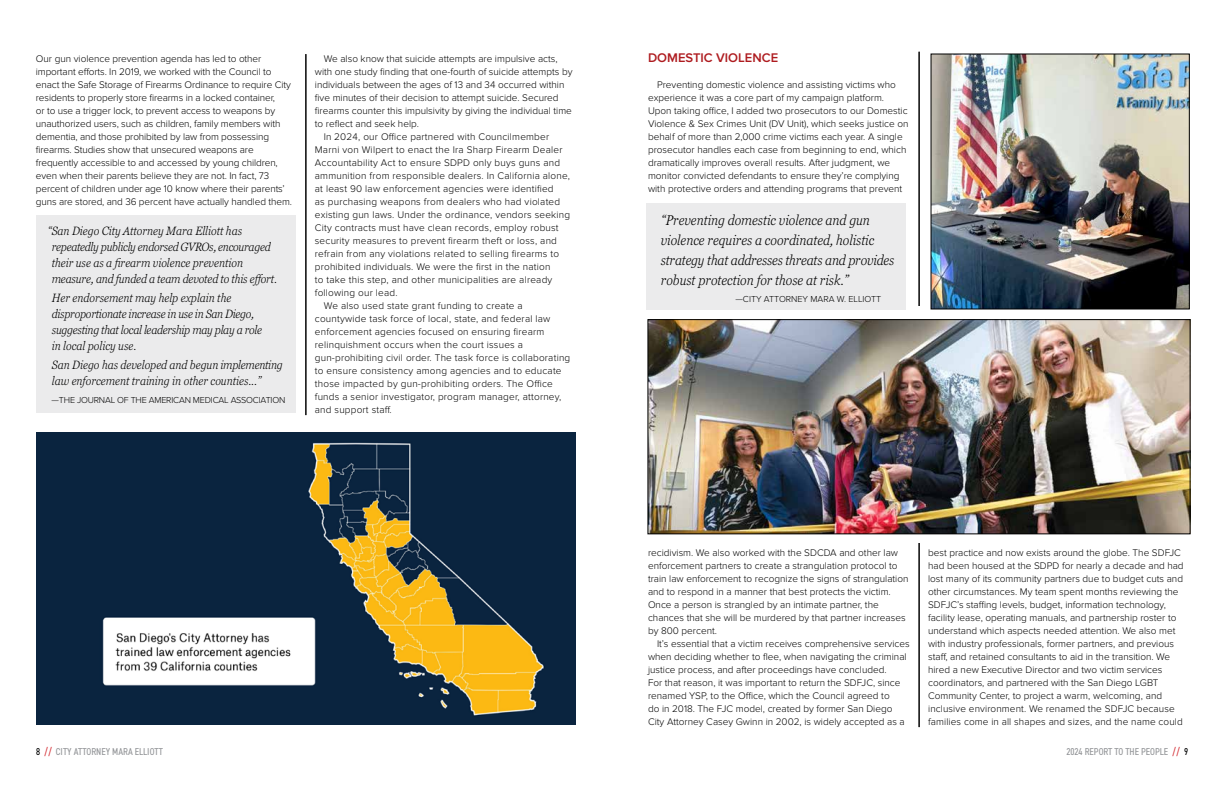
<style>
.page{position:relative;width:1224px;height:792px;background:#fff}
.page>*{position:absolute;margin:0;border:0;box-sizing:border-box;transform-origin:0 0}
.t1{font:italic 300 condensed 14px/20px "Georgia Pro";color:#000}
.t2{font:600 13px "Proxima Nova";color:#ae1b1f}
.t3{font:italic 300 condensed 12px/16px "Georgia Pro";color:#000}
.t4{font:italic 300 condensed 12px/16px "Georgia Pro";letter-spacing:-.02em;color:#000}
.t5{font:300 10px/13px "Proxima Nova";color:#000}
.t6{font:300 10px "Proxima Nova";letter-spacing:.02em;color:#000}
.t7{font:condensed 10px "DIN2014";color:#939598}
.t8{font:300 9px "Proxima Nova";letter-spacing:-.02em;color:#000}
.t9{font:300 9px "Proxima Nova";color:#000}
.s1{color:#000}
.s2{color:#d2232a}
</style>
<div class="page">
<div style="left:36px;top:215px;width:260px;height:198px;background:#ebebec"></div>
<div style="left:646px;top:203px;width:260px;height:106px;background:#ebebec"></div>
<hr style="left:306px;top:54px;width:1px;height:361px;background:#000">
<hr style="left:919px;top:543px;width:1px;height:184px;background:#000">
<hr style="left:919px;top:52px;width:1px;height:254px;background:#000">
<img style="left:36px;top:432px;width:540px;height:293px">
<img style="left:650px;top:322px;width:538px;height:210px">
<div style="left:648px;top:320px;width:542px;height:214px;border:1px solid #000"></div>
<img style="left:933px;top:56px;width:254px;height:251px">
<div style="left:931px;top:54px;width:258px;height:255px;border:1px solid #000"></div>
<p class="t5" style="left:36px;top:52px;width:258px">Our gun violence prevention agenda has led to other important efforts. In 2019, we worked with the Council to enact the Safe Storage of Firearms Ordinance to require City residents to properly store firearms in a locked container,<br>or to use a trigger lock, to prevent access to weapons by unauthorized users, such as children, family members with dementia, and those prohibited by law from possessing firearms. Studies show that unsecured weapons are frequently accessible to and accessed by young children, even when their parents believe they are not. In fact, 73 percent of children under age 10 know where their parents’ guns are stored, and 36 percent have actually handled them.</p>
<p class="t5" style="left:324px;top:52px;width:235px">We also know that suicide attempts are impulsive acts,</p>
<p class="t5" style="left:315px;top:65px;width:259px">with one study finding that one-fourth of suicide attempts by</p>
<p class="t5" style="left:315px;top:78px;width:251px">individuals between the ages of 13 and 34 occurred within</p>
<p class="t5" style="left:315px;top:91px;width:245px">five minutes of their decision to attempt suicide. Secured</p>
<p class="t5" style="left:315px;top:104px;width:259px">firearms counter this impulsivity by giving the individual time</p>
<p class="t5" style="left:315px;top:117px;width:106px">to reflect and seek help.</p>
<p class="t6" style="left:324px;top:131px;width:227px">In 2024, our Office partnered with Councilmember</p>
<p class="t6" style="left:315px;top:144px;width:249px">Marni von Wilpert to enact the Ira Sharp Firearm Dealer</p>
<p class="t6" style="left:315px;top:157px;width:247px">Accountability Act to ensure SDPD only buys guns and</p>
<p class="t6" style="left:315px;top:170px;width:257px">ammunition from responsible dealers. In California alone,</p>
<p class="t6" style="left:315px;top:183px;width:240px">at least 90 law enforcement agencies were identified</p>
<p class="t6" style="left:315px;top:196px;width:247px">as purchasing weapons from dealers who had violated</p>
<p class="t6" style="left:315px;top:209px;width:257px">existing gun laws. Under the ordinance, vendors seeking</p>
<p class="t6" style="left:315px;top:222px;width:245px">City contracts must have clean records, employ robust</p>
<p class="t6" style="left:315px;top:235px;width:244px">security measures to prevent firearm theft or loss, and</p>
<p class="t6" style="left:315px;top:248px;width:246px">refrain from any violations related to selling firearms to</p>
<p class="t6" style="left:315px;top:261px;width:237px">prohibited individuals. We were the first in the nation</p>
<p class="t6" style="left:315px;top:274px;width:239px">to take this step, and other municipalities are already</p>
<p class="t6" style="left:315px;top:287px;width:84px">following our lead.</p>
<p class="t6" style="left:324px;top:300px;width:200px">We also used state grant funding to create a</p>
<p class="t6" style="left:315px;top:313px;width:237px">countywide task force of local, state, and federal law</p>
<p class="t6" style="left:315px;top:326px;width:231px">enforcement agencies focused on ensuring firearm</p>
<p class="t6" style="left:315px;top:339px;width:210px">relinquishment occurs when the court issues a</p>
<p class="t6" style="left:315px;top:352px;width:257px">gun-prohibiting civil order. The task force is collaborating</p>
<p class="t6" style="left:315px;top:365px;width:248px">to ensure consistency among agencies and to educate</p>
<p class="t6" style="left:315px;top:378px;width:239px">those impacted by gun-prohibiting orders. The Office</p>
<p class="t6" style="left:315px;top:391px;width:248px">funds a senior investigator, program manager, attorney,</p>
<p class="t6" style="left:315px;top:404px;width:78px">and support staff.</p>
<p class="t3" style="left:52px;top:223px;width:227px;text-indent:-4px">“San Diego City Attorney Mara Elliott has repeatedly publicly endorsed GVROs, encouraged their use as a firearm violence prevention measure, and funded a team devoted to this effort.</p>
<p class="t4" style="left:52px;top:290px;width:212px">Her endorsement may help explain the disproportionate increase in use in San Diego, suggesting that local leadership may play a role in local policy use.</p>
<p class="t3" style="left:52px;top:357px;width:232px">San Diego has developed and begun implementing law enforcement training in other counties...”</p>
<p class="t8" style="left:52px;top:395px;width:235px">—THE JOURNAL OF THE AMERICAN MEDICAL ASSOCIATION</p>
<h2 class="t2" style="left:648px;top:50px;width:132px">DOMESTIC VIOLENCE</h2>
<p class="t5" style="left:648px;top:78px;width:262px;text-indent:9px">Preventing domestic violence and assisting victims who experience it was a core part of my campaign platform.<br>Upon taking office, I added two prosecutors to our Domestic Violence &amp; Sex Crimes Unit (DV Unit), which seeks justice on behalf of more than 2,000 crime victims each year. A single prosecutor handles each case from beginning to end, which dramatically improves overall results. After judgment, we monitor convicted defendants to ensure they’re complying with protective orders and attending programs that prevent</p>
<h1 class="t1" style="left:661px;top:210px;width:235px">“Preventing domestic violence and gun violence requires a coordinated, holistic strategy that addresses threats and provides robust protection for those at risk.”</h1>
<p class="t9" style="left:735px;top:294px;width:147px">—CITY ATTORNEY MARA W. ELLIOTT</p>
<p class="t5" style="left:648px;top:546px;width:262px">recidivism. We also worked with the SDCDA and other law enforcement partners to create a strangulation protocol to train law enforcement to recognize the signs of strangulation and to respond in a manner that best protects the victim.<br>Once a person is strangled by an intimate partner, the chances that she will be murdered by that partner increases by 800 percent.</p>
<p class="t5" style="left:648px;top:637px;width:263px;text-indent:9px">It’s essential that a victim receives comprehensive services when deciding whether to flee, when navigating the criminal justice process, and after proceedings have concluded.<br>For that reason, it was important to return the SDFJC, since renamed YSP, to the Office, which the Council agreed to<br>do in 2018. The FJC model, created by former San Diego City Attorney Casey Gwinn in 2002, is widely accepted as a</p>
<p class="t5" style="left:928px;top:546px;width:257px">best practice and now exists around the globe. The SDFJC had been housed at the SDPD for nearly a decade and had lost many of its community partners due to budget cuts and other circumstances. My team spent months reviewing the SDFJC’s staffing levels, budget, information technology, facility lease, operating manuals, and partnership roster to understand which aspects needed attention. We also met with industry professionals, former partners, and previous staff, and retained consultants to aid in the transition. We hired a new Executive Director and two victim services coordinators, and partnered with the San Diego LGBT Community Center, to project a warm, welcoming, and inclusive environment. We renamed the SDFJC because families come in all shapes and sizes, and the name could</p>
<p class="t7" style="left:36px;top:745px;width:128px"><span class="s1">8</span> <span class="s2">//</span> CITY ATTORNEY MARA ELLIOTT</p>
<p class="t7" style="left:1066px;top:745px;width:123px">2024 REPORT TO THE PEOPLE <span class="s2">//</span> <span class="s1">9</span></p>
</div>
